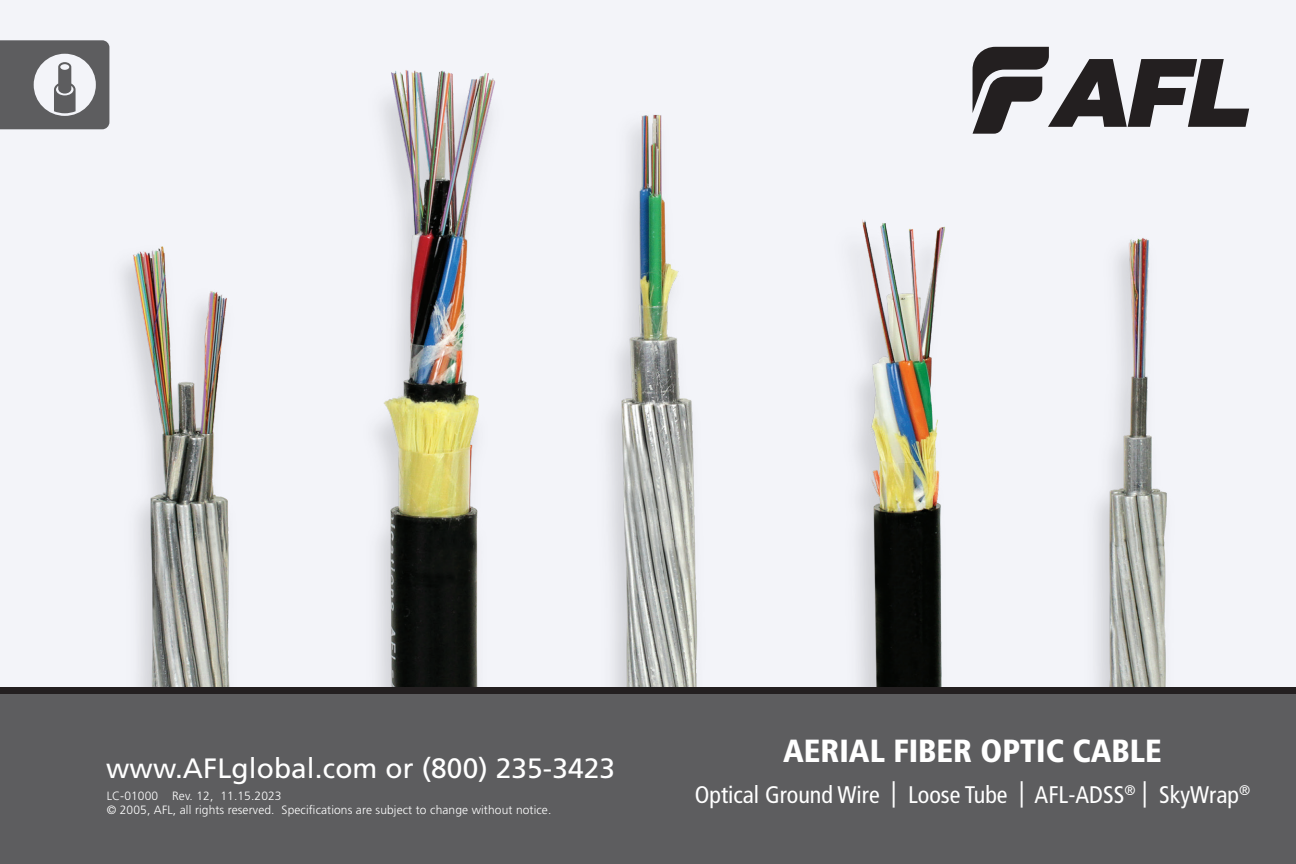
<style>
.page{position:relative;width:1296px;height:864px;background:#fff}
.page>*{position:absolute;margin:0;border:0;box-sizing:border-box;transform-origin:0 0}
.t1{font:900 condensed 32px "Frutiger LT Std";color:#fff}
.t2{font:28px "Frutiger LT Std";letter-spacing:.005em;color:#fff}
.t3{font:condensed 24px "Frutiger LT Std";color:#fff}
.t4{font:300 12px "Frutiger LT Std";letter-spacing:.01em;color:#fff}
.s1{font-size:26.4px}
</style>
<div class="page">
<img style="left:0;top:0;width:1296px;height:687px">
<div style="left:0;top:687px;width:1296px;height:153px;background:#231f20"></div>
<div style="left:0;top:694px;width:1296px;height:170px;background:#5d5d5f"></div>
<svg style="left:973px;top:47px;width:276px;height:87px"></svg>
<svg style="left:0;top:40px;width:109px;height:89px"></svg>
<p class="t2" style="left:106px;top:752px;width:510px">www.AFLglobal.com or (800) 235-3423</p>
<p class="t4" style="left:107px;top:789px;width:176px">LC-01000 Rev. 12, 11.15.2023</p>
<p class="t4" style="left:107px;top:803px;width:446px">© 2005, AFL, all rights reserved. Specifications are subject to change without notice.</p>
<p class="t1" style="left:783px;top:731px;width:380px">AERIAL FIBER OPTIC CABLE</p>
<p class="t3" style="left:695px;top:780px;width:557px">Optical Ground Wire <span class="s1">|</span> Loose Tube <span class="s1">|</span> AFL-ADSS<sup>®</sup> <span class="s1">|</span> SkyWrap<sup>®</sup></p>
</div>
